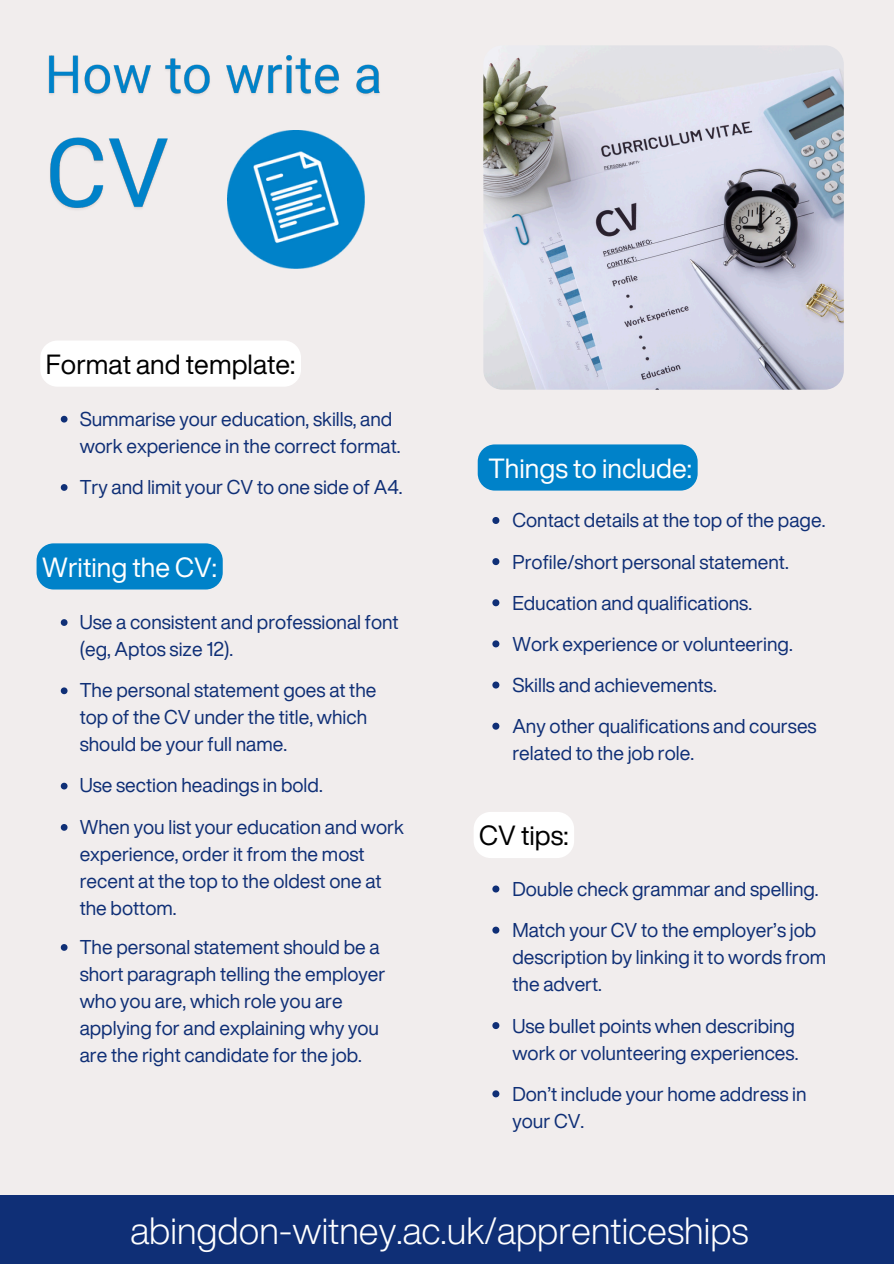
<style>
.page{position:relative;width:894px;height:1264px;background:#fff}
.page>*{position:absolute;margin:0;border:0;box-sizing:border-box;transform-origin:0 0}
.t1{font:300 36.9px "Helvetica Now Display";color:#fff}
.t2{font:27px "Helvetica Now Display";color:#fff}
.t3{font:27px "Helvetica Now Display";color:#000}
.t4{font:19.5px/27px "Helvetica Now Display";color:#0f2f76}
</style>
<div class="page">
<div style="left:0;top:0;width:893px;height:1263px;background:#f1eded"></div>
<img style="left:483px;top:45px;width:360px;height:345px;border-radius:19px">
<div style="left:0;top:1195px;width:893px;height:68px;background:#0f2f76"></div>
<img style="left:233px;top:230px;width:125px;height:38px">
<img style="left:48px;top:55px;width:332px;height:175px">
<svg style="left:61px;top:416px;width:6px;height:6px"></svg>
<svg style="left:61px;top:484px;width:6px;height:7px"></svg>
<svg style="left:61px;top:619px;width:6px;height:7px"></svg>
<svg style="left:61px;top:687px;width:6px;height:7px"></svg>
<svg style="left:61px;top:782px;width:6px;height:7px"></svg>
<svg style="left:61px;top:824px;width:6px;height:6px"></svg>
<svg style="left:61px;top:944px;width:6px;height:6px"></svg>
<div style="left:40px;top:340px;width:261px;height:47px;background:#fff;border-radius:17px"></div>
<div style="left:37px;top:543px;width:186px;height:46px;background:#0082c9;border-radius:17px"></div>
<svg style="left:492px;top:517px;width:7px;height:7px"></svg>
<svg style="left:492px;top:558px;width:7px;height:7px"></svg>
<svg style="left:492px;top:599px;width:7px;height:7px"></svg>
<svg style="left:492px;top:640px;width:7px;height:7px"></svg>
<svg style="left:492px;top:681px;width:7px;height:7px"></svg>
<svg style="left:492px;top:722px;width:7px;height:7px"></svg>
<svg style="left:492px;top:885px;width:7px;height:7px"></svg>
<svg style="left:492px;top:926px;width:7px;height:7px"></svg>
<svg style="left:492px;top:1022px;width:7px;height:7px"></svg>
<svg style="left:492px;top:1090px;width:7px;height:7px"></svg>
<div style="left:477px;top:444px;width:220px;height:46px;background:#0082c9;border-radius:17px"></div>
<div style="left:473px;top:812px;width:101px;height:46px;background:#fff;border-radius:17px"></div>
<p class="t3" style="left:46px;top:344px;width:251px">Format and template:</p>
<h3 class="t4" style="left:80px;top:405px;width:322px">Summarise your education, skills, and work experience in the correct format.</h3>
<p class="t4" style="left:80px;top:473px;width:324px">Try and limit your CV to one side of A4.</p>
<h3 class="t2" style="left:42px;top:546px;width:176px">Writing the CV:</h3>
<p class="t4" style="left:80px;top:608px;width:320px">Use a consistent and professional font (eg, Aptos size 12).</p>
<p class="t4" style="left:80px;top:676px;width:298px">The personal statement goes at the top of the CV under the title, which should be your full name.</p>
<p class="t4" style="left:80px;top:771px;width:244px">Use section headings in bold.</p>
<p class="t4" style="left:80px;top:813px;width:325px">When you list your education and work experience, order it from the most recent at the top to the oldest one at the bottom.</p>
<p class="t4" style="left:80px;top:933px;width:307px">The personal statement should be a short paragraph telling the employer who you are, which role you are applying for and explaining why you are the right candidate for the job.</p>
<h3 class="t2" style="left:488px;top:447px;width:205px">Things to include:</h3>
<p class="t4" style="left:512px;top:506px;width:314px">Contact details at the top of the page.</p>
<p class="t4" style="left:512px;top:548px;width:278px">Profile/short personal statement.</p>
<p class="t4" style="left:512px;top:589px;width:241px">Education and qualifications.</p>
<p class="t4" style="left:512px;top:630px;width:282px">Work experience or volunteering.</p>
<p class="t4" style="left:512px;top:671px;width:206px">Skills and achievements.</p>
<p class="t4" style="left:512px;top:712px;width:306px">Any other qualifications and courses related to the job role.</p>
<h3 class="t3" style="left:479px;top:815px;width:91px">CV tips:</h3>
<p class="t4" style="left:512px;top:875px;width:308px">Double check grammar and spelling.</p>
<p class="t4" style="left:512px;top:916px;width:315px">Match your CV to the employer’s job description by linking it to words from the advert.</p>
<p class="t4" style="left:512px;top:1011px;width:287px">Use bullet points when describing work or volunteering experiences.</p>
<p class="t4" style="left:512px;top:1079px;width:296px">Don’t include your home address in your CV.</p>
<p class="t1" style="left:130px;top:1203px;width:620px">abingdon-witney.ac.uk/apprenticeships</p>
</div>
